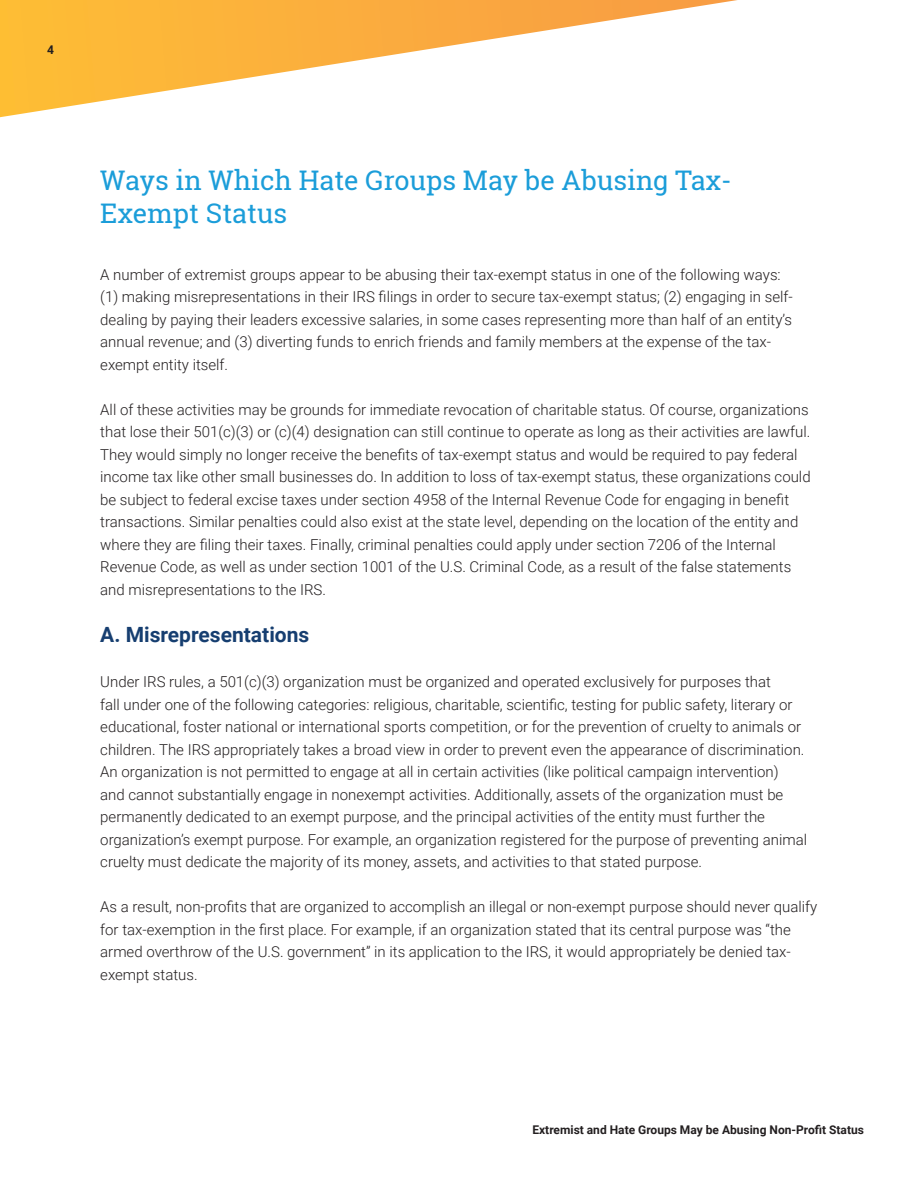
<style>
.page{position:relative;width:918px;height:1188px;background:#fff}
.page>*{position:absolute;margin:0;border:0;box-sizing:border-box;transform-origin:0 0}
.t1{font:27px/33px "Roboto Slab";color:#1b9dd9}
.t2{font:700 21px "Roboto";color:#163e70}
.t3{font:300 15px/22.5px "Roboto";color:#231f20}
.t4{font:700 12px "Roboto";color:#231f20}
</style>
<div class="page">
<svg style="left:0;top:0;width:737px;height:118px"></svg>
<p class="t4" style="left:47px;top:41px;width:8px">4</p>
<h2 class="t1" style="left:100px;top:164px;width:633px">Ways in Which Hate Groups May be Abusing Tax-<br>Exempt Status</h2>
<p class="t3" style="left:100px;top:262px;width:694px">A number of extremist groups appear to be abusing their tax-exempt status in one of the following ways: (1) making misrepresentations in their IRS filings in order to secure tax-exempt status; (2) engaging in self&shy;dealing by paying their leaders excessive salaries, in some cases representing more than half of an entity’s annual revenue; and (3) diverting funds to enrich friends and family members at the expense of the tax&shy;exempt entity itself.</p>
<p class="t3" style="left:100px;top:397px;width:712px">All of these activities may be grounds for immediate revocation of charitable status. Of course, organizations that lose their 501(c)(3) or (c)(4) designation can still continue to operate as long as their activities are lawful.<br>They would simply no longer receive the benefits of tax-exempt status and would be required to pay federal income tax like other small businesses do. In addition to loss of tax-exempt status, these organizations could be subject to federal excise taxes under section 4958 of the Internal Revenue Code for engaging in benefit transactions. Similar penalties could also exist at the state level, depending on the location of the entity and where they are filing their taxes. Finally, criminal penalties could apply under section 7206 of the Internal Revenue Code, as well as under section 1001 of the U.S. Criminal Code, as a result of the false statements and misrepresentations to the IRS.</p>
<p class="t2" style="left:100px;top:620px;width:211px">A. Misrepresentations</p>
<p class="t3" style="left:100px;top:670px;width:708px">Under IRS rules, a 501(c)(3) organization must be organized and operated exclusively for purposes that<br>fall under one of the following categories: religious, charitable, scientific, testing for public safety, literary or educational, foster national or international sports competition, or for the prevention of cruelty to animals or children. The IRS appropriately takes a broad view in order to prevent even the appearance of discrimination.<br>An organization is not permitted to engage at all in certain activities (like political campaign intervention)<br>and cannot substantially engage in nonexempt activities. Additionally, assets of the organization must be permanently dedicated to an exempt purpose, and the principal activities of the entity must further the organization’s exempt purpose. For example, an organization registered for the purpose of preventing animal cruelty must dedicate the majority of its money, assets, and activities to that stated purpose.</p>
<p class="t3" style="left:100px;top:895px;width:719px">As a result, non-profits that are organized to accomplish an illegal or non-exempt purpose should never qualify for tax-exemption in the first place. For example, if an organization stated that its central purpose was “the armed overthrow of the U.S. government” in its application to the IRS, it would appropriately be denied tax&shy;exempt status.</p>
<p class="t4" style="left:532px;top:1121px;width:333px">Extremist and Hate Groups May be Abusing Non-Profit Status</p>
</div>
